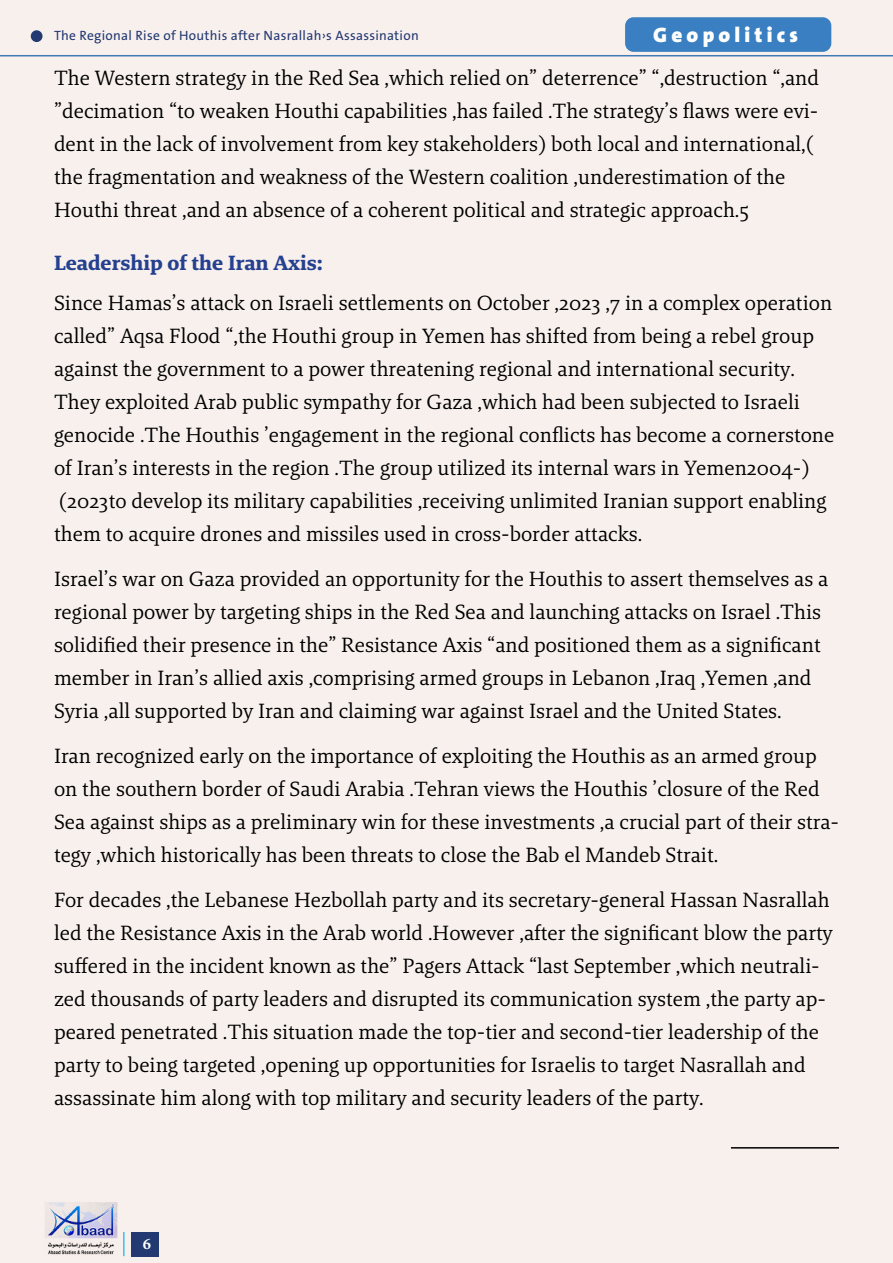
<style>
.page{position:relative;width:893px;height:1263px;background:#f8f0ed}
.page>*{position:absolute;margin:0;border:0;box-sizing:border-box;transform-origin:0 0}
.t1{font:700 22.5px "Adobe Arabic";color:#fff}
.t2{font:21px/33px "Brando Arabic";color:#000}
.t3{font:700 21px "Brando Arabic";color:#25408f}
.t4{font:900 21px "The Sans Arabic";letter-spacing:.2em;color:#fff}
.t5{font:13.5px "The Sans Arabic";letter-spacing:.02em;color:#233971}
</style>
<div class="page">
<div style="left:625px;top:17px;width:206px;height:35px;background:#397fc2;border-radius:9px"></div>
<div style="left:31px;top:30px;width:12px;height:12px;background:#233971;border-radius:50%"></div>
<div style="left:131px;top:1232px;width:28px;height:24px;background:#233971"></div>
<img style="left:45px;top:1202px;width:73px;height:53px">
<svg style="left:123px;top:1232px;width:1px;height:24px"></svg>
<hr style="left:731px;top:1147px;width:108px;height:1px;background:#000">
<p class="t5" style="left:54px;top:27px;width:366px">The Regional Rise of Houthis after Nasrallah›s Assassination</p>
<p class="t4" style="left:653px;top:21px;width:146px">Geopolitics</p>
<p class="t2" style="left:54px;top:63px;width:767px">The Western strategy in the Red Sea ,which relied on“ deterrence“ ”,destruction ”,and “decimation ”to weaken Houthi capabilities ,has failed .The strategy’s flaws were eevi dent in the lack of involvement from key stakeholders( both local and international,) the fragmentation and weakness of the Western coalition ,underestimation of the Houthi threat ,and an absence of a coherent political and strategic approach.5</p>
<p class="t3" style="left:54px;top:250px;width:270px">Leadership of the Iran Axis:</p>
<p class="t2" style="left:54px;top:288px;width:782px">Since Hamas’s attack on Israeli settlements on October ,2023 ,7 in a complex operation called“ Aqsa Flood ”,the Houthi group in Yemen has shifted from being a rebel group against the government to a power threatening regional and international security.<br>They exploited Arab public sympathy for Gaza ,which had been subjected to Israeli genocide .The Houthis ’engagement in the regional conflicts has become a cornerstone of Iran’s interests in the region .The group utilized its internal wars in Yemen2004-( )2023to develop its military capabilities ,receiving unlimited Iranian support enabling them to acquire drones and missiles used in cross-border attacks.</p>
<p class="t2" style="left:54px;top:564px;width:776px">Israel’s war on Gaza provided an opportunity for the Houthis to assert themselves as a regional power by targeting ships in the Red Sea and launching attacks on Israel .This solidified their presence in the“ Resistance Axis ”and positioned them as a significant member in Iran’s allied axis ,comprising armed groups in Lebanon ,Iraq ,Yemen ,and Syria ,all supported by Iran and claiming war against Israel and the United States.</p>
<p class="t2" style="left:54px;top:741px;width:778px">Iran recognized early on the importance of exploiting the Houthis as an armed group on the southern border of Saudi Arabia .Tehran views the Houthis ’closure of the Red Sea against ships as a preliminary win for these investments ,a crucial part of their sstra tegy ,which historically has been threats to close the Bab el Mandeb Strait.</p>
<p class="t2" style="left:54px;top:885px;width:780px">For decades ,the Lebanese Hezbollah party and its secretary-general Hassan Nasrallah led the Resistance Axis in the Arab world .However ,after the significant blow the party suffered in the incident known as the“ Pagers Attack ”last September ,which nneutrali zed thousands of party leaders and disrupted its communication system ,the party aapp peared penetrated .This situation made the top-tier and second-tier leadership of the party to being targeted ,opening up opportunities for Israelis to target Nasrallah and assassinate him along with top military and security leaders of the party.</p>
<p class="t1" style="left:143px;top:1228px;width:10px">6</p>
</div>
